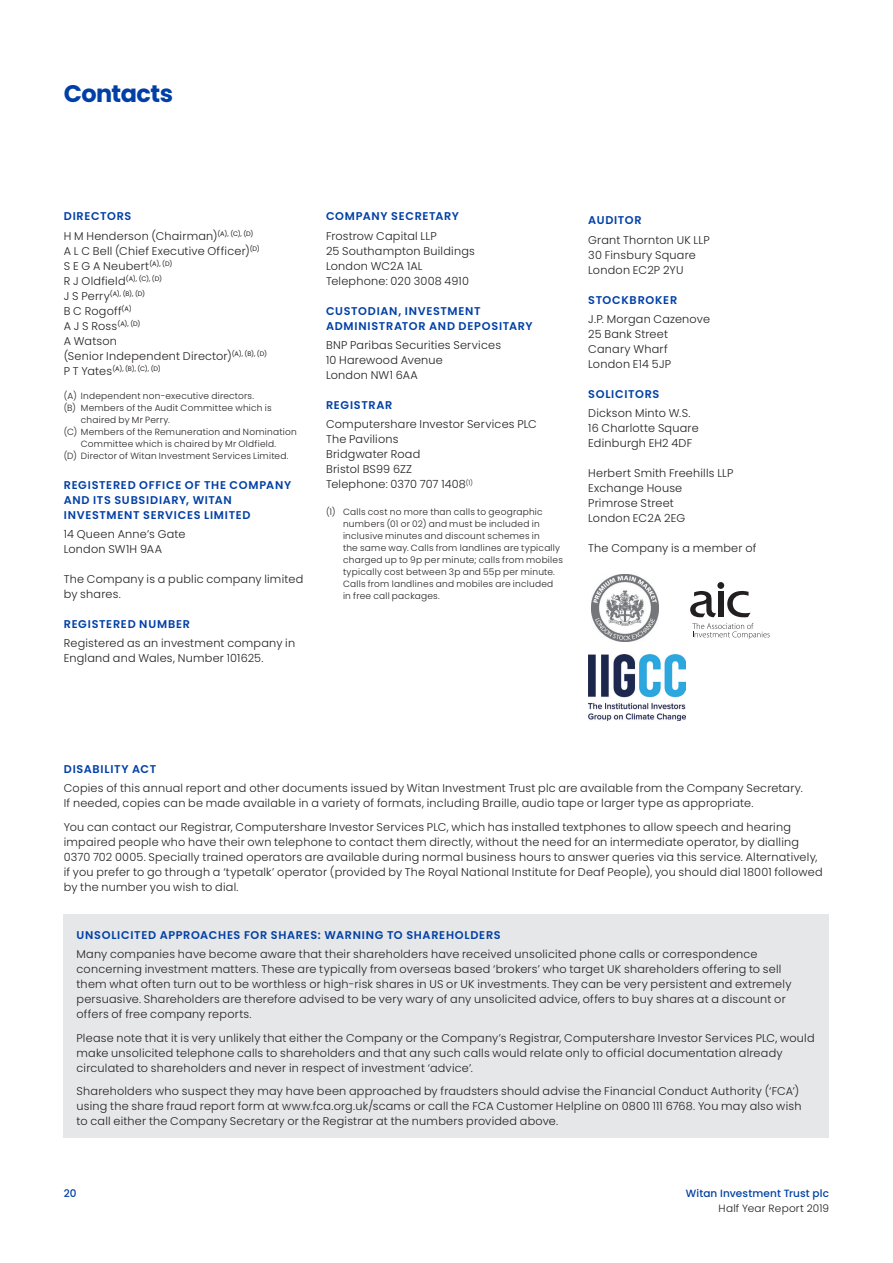
<style>
.page{position:relative;width:893px;height:1263px;background:#fff}
.page>*{position:absolute;margin:0;border:0;box-sizing:border-box;transform-origin:0 0}
.RunningHead{font:700 24px "Poppins";letter-spacing:-.025em;color:#0040a6}
.FinancialsBodyText{font:300 11.25px/15px "Poppins";letter-spacing:.02em;color:#231f20}
.BodyText{font:300 11.25px/15px "Poppins";letter-spacing:.02em;color:#231f20}
.SubheadLevel1{font:600 11.25px/15px "Poppins";letter-spacing:.06em;color:#0040a6}
.t1{font:500 10.5px "Poppins";letter-spacing:.015em;color:#0040a6}
.t2{font:300 10.5px "Poppins";letter-spacing:.02em;color:#231f20}
.BodyTextNotesIndentL{font:300 9px/12px "Poppins";letter-spacing:.025em;color:#231f20}
.BodyText-2{font:6.6px "Poppins";color:#231f20}
.s1{font-weight:300;font-size:11.25px}
</style>
<div class="page">
<hr style="left:892px;top:0;width:1px;height:1263px;background:#e6e7e9">
<img style="left:588px;top:655px;width:98px;height:65px">
<svg style="left:692px;top:623px;width:78px;height:16px"></svg>
<svg style="left:690px;top:591px;width:26px;height:26px"></svg>
<svg style="left:727px;top:591px;width:23px;height:26px"></svg>
<div style="left:718px;top:591px;width:5px;height:26px;background:#231f20"></div>
<div style="left:717px;top:582px;width:7px;height:7px;background:#231f20;border-radius:50%"></div>
<img style="left:591px;top:574px;width:68px;height:68px">
<div style="left:64px;top:914px;width:765px;height:224px;background:#e6e7e9"></div>
<h2 class="RunningHead" style="left:64px;top:80px;width:111px">Contacts</h2>
<h3 class="SubheadLevel1" style="left:64px;top:209px;width:69px">DIRECTORS</h3>
<p class="BodyText" style="left:64px;top:228px;width:191px">H M Henderson (Chairman)<sup>(A),</sup> <sup>(C),</sup> <sup>(D)</sup></p>
<p class="BodyText" style="left:64px;top:243px;width:198px">A L C Bell (Chief Executive Officer)<sup>(D)</sup></p>
<p class="BodyText" style="left:64px;top:258px;width:110px">S E G A Neubert<sup>(A),</sup> <sup>(D)</sup></p>
<p class="BodyText-2" style="left:64px;top:275px;width:100px"><span class="s1">R J Oldfield</span>(A), (C), (D)</p>
<p class="BodyText-2" style="left:64px;top:290px;width:83px"><span class="s1">J S Perry</span>(A), (B), (D)</p>
<p class="BodyText" style="left:64px;top:303px;width:69px">B C Rogoff<sup>(A)</sup></p>
<p class="BodyText" style="left:64px;top:318px;width:78px">A J S Ross<sup>(A),</sup> <sup>(D)</sup></p>
<p class="BodyText" style="left:64px;top:333px;width:205px">A Watson<br>(Senior Independent Director)<sup>(A),</sup> <sup>(B),</sup> <sup>(D)</sup></p>
<p class="BodyText-2" style="left:64px;top:365px;width:99px"><span class="s1">P T Yates</span>(A), (B), (C), (D)</p>
<p class="BodyTextNotesIndentL" style="left:64px;top:390px;width:192px">(A) Independent non-executive directors.</p>
<p class="BodyTextNotesIndentL" style="left:81px;top:402px;width:192px;text-indent:-17px">(B) Members of the Audit Committee which is chaired by Mr Perry.</p>
<p class="BodyTextNotesIndentL" style="left:64px;top:426px;width:234px;text-align:center">(C) Members of the Remuneration and Nomination<br>Committee which is chaired by Mr Oldfield.</p>
<p class="BodyTextNotesIndentL" style="left:64px;top:450px;width:226px">(D) Director of Witan Investment Services Limited.</p>
<h3 class="SubheadLevel1" style="left:64px;top:477px;width:229px">REGISTERED OFFICE OF THE COMPANY<br>AND ITS SUBSIDIARY, WITAN<br>INVESTMENT SERVICES LIMITED</h3>
<p class="BodyText" style="left:64px;top:527px;width:123px">14 Queen Anne’s Gate</p>
<p class="BodyText" style="left:64px;top:542px;width:100px">London SW1H 9AA</p>
<p class="BodyText" style="left:64px;top:572px;width:241px">The Company is a public company limited by shares.</p>
<h3 class="SubheadLevel1" style="left:64px;top:617px;width:128px">REGISTERED NUMBER</h3>
<p class="BodyText" style="left:64px;top:636px;width:233px">Registered as an investment company in<br>England and Wales, Number 101625.</p>
<h3 class="SubheadLevel1" style="left:326px;top:209px;width:135px">COMPANY SECRETARY</h3>
<p class="BodyText" style="left:326px;top:228px;width:112px">Frostrow Capital LLP</p>
<p class="BodyText" style="left:326px;top:243px;width:150px">25 Southampton Buildings</p>
<p class="BodyText" style="left:326px;top:258px;width:98px">London WC2A 1AL</p>
<p class="BodyText" style="left:326px;top:273px;width:145px">Telephone: 020 3008 4910</p>
<h3 class="SubheadLevel1" style="left:326px;top:303px;width:208px">CUSTODIAN, INVESTMENT<br>ADMINISTRATOR AND DEPOSITARY</h3>
<p class="BodyText" style="left:326px;top:338px;width:177px">BNP Paribas Securities Services</p>
<p class="BodyText" style="left:326px;top:353px;width:118px">10 Harewood Avenue</p>
<p class="BodyText" style="left:326px;top:368px;width:93px">London NW1 6AA</p>
<h3 class="SubheadLevel1" style="left:326px;top:398px;width:68px">REGISTRAR</h3>
<p class="BodyText" style="left:326px;top:417px;width:212px">Computershare Investor Services PLC</p>
<p class="BodyText" style="left:326px;top:432px;width:74px">The Pavilions</p>
<p class="BodyText" style="left:326px;top:447px;width:96px">Bridgwater Road</p>
<p class="BodyText" style="left:326px;top:462px;width:88px">Bristol BS99 6ZZ</p>
<p class="BodyText" style="left:326px;top:477px;width:148px">Telephone: 0370 707 1408<sup>(1)</sup></p>
<p class="BodyTextNotesIndentL" style="left:343px;top:506px;width:221px;text-indent:-17px">(1) Calls cost no more than calls to geographic numbers (01 or 02) and must be included in inclusive minutes and discount schemes in<br>the same way. Calls from landlines are typically charged up to 9p per minute; calls from mobiles typically cost between 3p and 55p per minute.<br>Calls from landlines and mobiles are included in free call packages.</p>
<h3 class="SubheadLevel1" style="left:588px;top:213px;width:55px">AUDITOR</h3>
<p class="BodyText" style="left:588px;top:232px;width:123px">Grant Thornton UK LLP</p>
<p class="BodyText" style="left:588px;top:247px;width:109px">30 Finsbury Square</p>
<p class="BodyText" style="left:588px;top:262px;width:97px">London EC2P 2YU</p>
<h3 class="SubheadLevel1" style="left:588px;top:292px;width:90px">STOCKBROKER</h3>
<p class="BodyText" style="left:588px;top:312px;width:123px">J.P. Morgan Cazenove</p>
<p class="BodyText" style="left:588px;top:327px;width:81px">25 Bank Street</p>
<p class="BodyText" style="left:588px;top:342px;width:81px">Canary Wharf</p>
<p class="BodyText" style="left:588px;top:357px;width:84px">London E14 5JP</p>
<h3 class="SubheadLevel1" style="left:588px;top:387px;width:73px">SOLICITORS</h3>
<p class="BodyText" style="left:588px;top:406px;width:104px">Dickson Minto W.S.</p>
<p class="BodyText" style="left:588px;top:421px;width:112px">16 Charlotte Square</p>
<p class="BodyText" style="left:588px;top:436px;width:106px">Edinburgh EH2 4DF</p>
<p class="BodyText" style="left:588px;top:466px;width:147px">Herbert Smith Freehills LLP</p>
<p class="BodyText" style="left:588px;top:481px;width:96px">Exchange House</p>
<p class="BodyText" style="left:588px;top:496px;width:87px">Primrose Street</p>
<p class="BodyText" style="left:588px;top:511px;width:99px">London EC2A 2EG</p>
<p class="BodyText" style="left:588px;top:541px;width:170px">The Company is a member of</p>
<h3 class="SubheadLevel1" style="left:64px;top:762px;width:94px">DISABILITY ACT</h3>
<p class="FinancialsBodyText" style="left:64px;top:781px;width:740px">Copies of this annual report and other documents issued by Witan Investment Trust plc are available from the Company Secretary.<br>If needed, copies can be made available in a variety of formats, including Braille, audio tape or larger type as appropriate.</p>
<p class="FinancialsBodyText" style="left:64px;top:819px;width:760px">You can contact our Registrar, Computershare Investor Services PLC, which has installed textphones to allow speech and hearing impaired people who have their own telephone to contact them directly, without the need for an intermediate operator, by dialling 0370 702 0005. Specially trained operators are available during normal business hours to answer queries via this service. Alternatively, if you prefer to go through a ‘typetalk’ operator (provided by The Royal National Institute for Deaf People), you should dial 18001 followed by the number you wish to dial.</p>
<h3 class="SubheadLevel1" style="left:77px;top:927px;width:426px">UNSOLICITED APPROACHES FOR SHARES: WARNING TO SHAREHOLDERS</h3>
<p class="FinancialsBodyText" style="left:77px;top:947px;width:716px">Many companies have become aware that their shareholders have received unsolicited phone calls or correspondence concerning investment matters. These are typically from overseas based ‘brokers’ who target UK shareholders offering to sell them what often turn out to be worthless or high-risk shares in US or UK investments. They can be very persistent and extremely persuasive. Shareholders are therefore advised to be very wary of any unsolicited advice, offers to buy shares at a discount or offers of free company reports.</p>
<p class="FinancialsBodyText" style="left:77px;top:1030px;width:740px">Please note that it is very unlikely that either the Company or the Company’s Registrar, Computershare Investor Services PLC, would make unsolicited telephone calls to shareholders and that any such calls would relate only to official documentation already circulated to shareholders and never in respect of investment ‘advice’.</p>
<p class="FinancialsBodyText" style="left:77px;top:1084px;width:726px">Shareholders who suspect they may have been approached by fraudsters should advise the Financial Conduct Authority (‘FCA’) using the share fraud report form at www.fca.org.uk/scams or call the FCA Customer Helpline on 0800 111 6768. You may also wish to call either the Company Secretary or the Registrar at the numbers provided above.</p>
<p class="t1" style="left:64px;top:1188px;width:14px">20</p>
<p class="t1" style="left:686px;top:1188px;width:145px">Witan Investment Trust plc</p>
<p class="t2" style="left:719px;top:1202px;width:112px">Half Year Report 2019</p>
</div>
